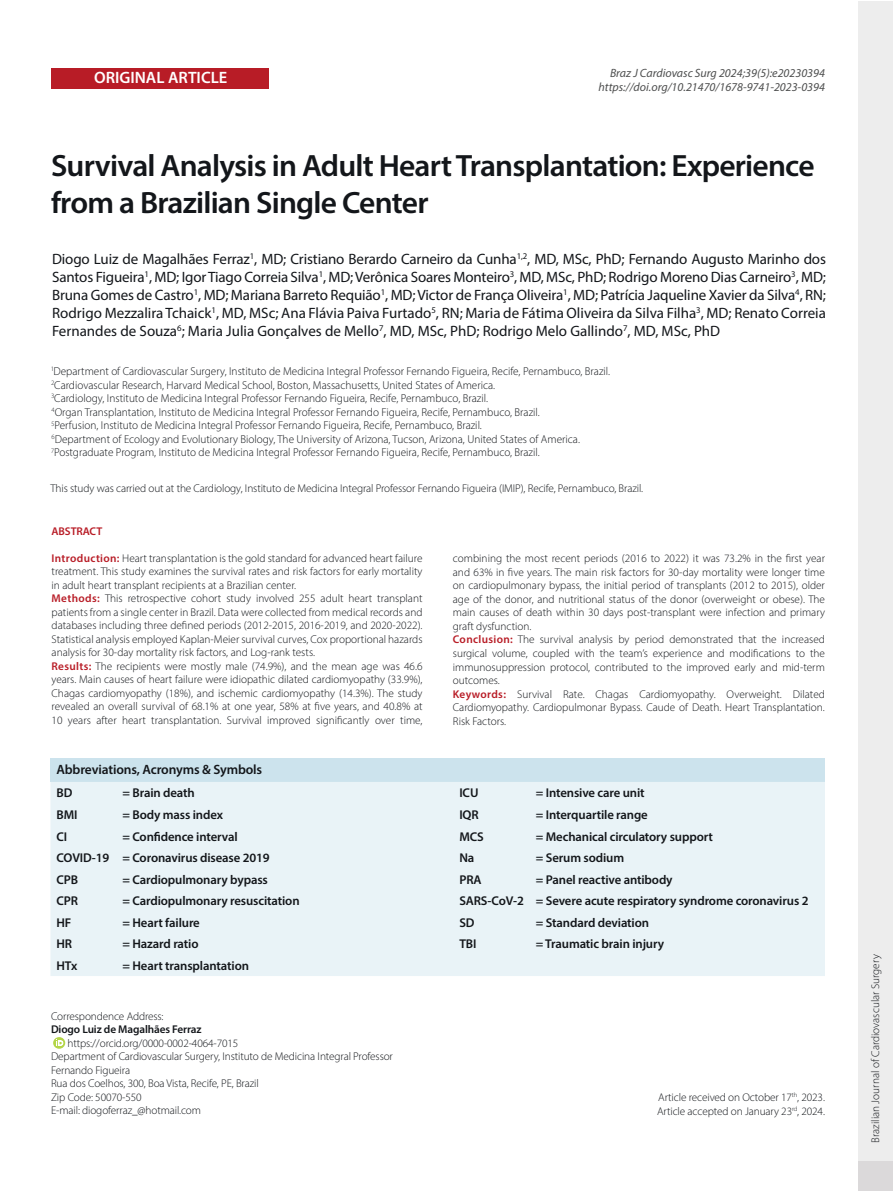
<style>
.page{position:relative;width:893px;height:1191px;background:#fff}
.page>*{position:absolute;margin:0;border:0;box-sizing:border-box;transform-origin:0 0}
.Texto__s{font:600 30.9px/37.8px "Myriad Pro";letter-spacing:-.025em;color:#13161a}
.t1{font:600 16.5px "Myriad Pro";color:#fff}
.Texto__s-2{font:15px/18px "Myriad Pro";color:#13161a;text-align:justify}
.t2{font:600 13.5px "Myriad Pro";letter-spacing:-.01em;color:#13161a}
.t3{font:600 12.75px "Myriad Pro";letter-spacing:-.01em;color:#13161a}
.t4{font:italic 12px "Myriad Pro";color:#4e4f4f}
.abstract2{font:300 11.55px "Myriad Pro";color:#13161a}
.Abstract{font:300 11.25px/13.5px "Myriad Pro";color:#13161a;text-align:justify}
.abstract2-2{font:300 11.25px "Myriad Pro";letter-spacing:-.01em;color:#13161a}
.t5{font:600 11.25px "Myriad Pro";letter-spacing:-.01em;color:#13161a}
.Abstract-2{font:600 11.25px "Myriad Pro";letter-spacing:-.01em;color:#b81c26}
.s1{font-weight:600;color:#b81c26}
</style>
<div class="page">
<div style="left:858px;top:1px;width:35px;height:1189px;background:#ededed"></div>
<div style="left:858px;top:1161px;width:35px;height:30px;background:#dbd9da"></div>
<div style="left:51px;top:68px;width:217px;height:20px;background:#b81c26"></div>
<svg style="left:53px;top:1037px;width:12px;height:11px"></svg>
<svg style="left:56px;top:1039px;width:7px;height:6px"></svg>
<div style="left:50px;top:758px;width:775px;height:24px;background:#cce3ed"></div>
<div style="left:50px;top:782px;width:775px;height:194px;background:#e9f3f7"></div>
<p class="t1" style="left:94px;top:67px;width:135px">ORIGINAL ARTICLE</p>
<p class="t4" style="left:610px;top:66px;width:216px">Braz J Cardiovasc Surg 2024;39(5):e20230394</p>
<p class="t4" style="left:599px;top:80px;width:228px">https://doi.org/10.21470/1678-9741-2023-0394</p>
<p class="Texto__s" style="left:51px;top:146px;width:765px">Survival Analysis in Adult Heart Transplantation: Experience from a Brazilian Single Center</p>
<p class="Texto__s-2" style="left:52px;top:250px;width:775px">Diogo Luiz de Magalhães Ferraz<sup>1</sup>, MD; Cristiano Berardo Carneiro da Cunha<sup>1,2</sup>, MD, MSc, PhD; Fernando Augusto Marinho dos Santos Figueira<sup>1</sup>, MD; Igor Tiago Correia Silva<sup>1</sup>, MD; Verônica Soares Monteiro<sup>3</sup>, MD, MSc, PhD; Rodrigo Moreno Dias Carneiro<sup>3</sup>, MD; Bruna Gomes de Castro<sup>1</sup>, MD; Mariana Barreto Requião<sup>1</sup>, MD; Victor de França Oliveira<sup>1</sup>, MD; Patrícia Jaqueline Xavier da Silva<sup>4</sup>, RN; Rodrigo Mezzalira Tchaick<sup>1</sup>, MD, MSc; Ana Flávia Paiva Furtado<sup>5</sup>, RN; Maria de Fátima Oliveira da Silva Filha<sup>3</sup>, MD; Renato Correia Fernandes de Souza<sup>6</sup>; Maria Julia Gonçalves de Mello<sup>7</sup>, MD, MSc, PhD; Rodrigo Melo Gallindo<sup>7</sup>, MD, MSc, PhD</p>
<p class="abstract2" style="left:52px;top:364px;width:560px"><sup>1</sup>Department of Cardiovascular Surgery, Instituto de Medicina Integral Professor Fernando Figueira, Recife, Pernambuco, Brazil.</p>
<p class="abstract2" style="left:52px;top:378px;width:445px"><sup>2</sup>Cardiovascular Research, Harvard Medical School, Boston, Massachusetts, United States of America.</p>
<p class="abstract2" style="left:52px;top:391px;width:438px"><sup>3</sup>Cardiology, Instituto de Medicina Integral Professor Fernando Figueira, Recife, Pernambuco, Brazil.</p>
<p class="abstract2" style="left:52px;top:405px;width:490px"><sup>4</sup>Organ Transplantation, Instituto de Medicina Integral Professor Fernando Figueira, Recife, Pernambuco, Brazil.</p>
<p class="abstract2" style="left:52px;top:418px;width:432px"><sup>5</sup>Perfusion, Instituto de Medicina Integral Professor Fernando Figueira, Recife, Pernambuco, Brazil.</p>
<p class="abstract2" style="left:52px;top:432px;width:530px"><sup>6</sup>Department of Ecology and Evolutionary Biology, The University of Arizona, Tucson, Arizona, United States of America.</p>
<p class="abstract2" style="left:52px;top:445px;width:490px"><sup>7</sup>Postgraduate Program, Instituto de Medicina Integral Professor Fernando Figueira, Recife, Pernambuco, Brazil.</p>
<p class="abstract2-2" style="left:50px;top:482px;width:594px">This study was carried out at the Cardiology, Instituto de Medicina Integral Professor Fernando Figueira (IMIP), Recife, Pernambuco, Brazil.</p>
<p class="Abstract-2" style="left:52px;top:524px;width:52px">ABSTRACT</p>
<p class="Abstract" style="left:52px;top:551px;width:372px"><span class="s1">Introduction:</span> Heart transplantation is the gold standard for advanced heart failure treatment. This study examines the survival rates and risk factors for early mortality in adult heart transplant recipients at a Brazilian center.</p>
<p class="Abstract" style="left:52px;top:592px;width:373px"><span class="s1">Methods:</span> This retrospective cohort study involved 255 adult heart transplant patients from a single center in Brazil. Data were collected from medical records and databases including three defined periods (2012-2015, 2016-2019, and 2020-2022).<br>Statistical analysis employed Kaplan-Meier survival curves, Cox proportional hazards analysis for 30-day mortality risk factors, and Log-rank tests.</p>
<p class="Abstract" style="left:52px;top:659px;width:373px"><span class="s1">Results:</span> The recipients were mostly male (74.9%), and the mean age was 46.6 years. Main causes of heart failure were idiopathic dilated cardiomyopathy (33.9%), Chagas cardiomyopathy (18%), and ischemic cardiomyopathy (14.3%). The study revealed an overall survival of 68.1% at one year, 58% at five years, and 40.8% at 10 years after heart transplantation. Survival improved significantly over time,</p>
<p class="Abstract" style="left:453px;top:552px;width:374px">combining the most recent periods (2016 to 2022) it was 73.2% in the first year and 63% in five years. The main risk factors for 30-day mortality were longer time on cardiopulmonary bypass, the initial period of transplants (2012 to 2015), older age of the donor, and nutritional status of the donor (overweight or obese). The main causes of death within 30 days post-transplant were infection and primary graft dysfunction.</p>
<p class="Abstract" style="left:453px;top:633px;width:374px"><span class="s1">Conclusion:</span> The survival analysis by period demonstrated that the increased surgical volume, coupled with the team’s experience and modifications to the immunosuppression protocol, contributed to the improved early and mid-term outcomes.</p>
<p class="Abstract" style="left:453px;top:687px;width:374px"><span class="s1">Keywords:</span> Survival Rate. Chagas Cardiomyopathy. Overweight. Dilated Cardiomyopathy. Cardiopulmonar Bypass. Caude of Death. Heart Transplantation.<br>Risk Factors.</p>
<p class="t2" style="left:56px;top:761px;width:207px">Abbreviations, Acronyms &amp; Symbols</p>
<p class="t3" style="left:56px;top:785px;width:17px">BD</p>
<p class="t3" style="left:123px;top:785px;width:74px">= Brain death</p>
<p class="t3" style="left:459px;top:785px;width:21px">ICU</p>
<p class="t3" style="left:536px;top:785px;width:110px">= Intensive care unit</p>
<p class="t3" style="left:56px;top:806px;width:22px">BMI</p>
<p class="t3" style="left:123px;top:806px;width:102px">= Body mass index</p>
<p class="t3" style="left:459px;top:806px;width:21px">IQR</p>
<p class="t3" style="left:536px;top:806px;width:114px">= Interquartile range</p>
<p class="t3" style="left:56px;top:828px;width:12px">CI</p>
<p class="t3" style="left:123px;top:828px;width:117px">= Confidence interval</p>
<p class="t3" style="left:459px;top:828px;width:26px">MCS</p>
<p class="t3" style="left:536px;top:828px;width:179px">= Mechanical circulatory support</p>
<p class="t3" style="left:56px;top:849px;width:54px">COVID-19</p>
<p class="t3" style="left:123px;top:849px;width:149px">= Coronavirus disease 2019</p>
<p class="t3" style="left:459px;top:849px;width:16px">Na</p>
<p class="t3" style="left:536px;top:849px;width:90px">= Serum sodium</p>
<p class="t3" style="left:56px;top:871px;width:23px">CPB</p>
<p class="t3" style="left:123px;top:871px;width:147px">= Cardiopulmonary bypass</p>
<p class="t3" style="left:459px;top:871px;width:24px">PRA</p>
<p class="t3" style="left:536px;top:871px;width:138px">= Panel reactive antibody</p>
<p class="t3" style="left:56px;top:893px;width:23px">CPR</p>
<p class="t3" style="left:123px;top:893px;width:179px">= Cardiopulmonary resuscitation</p>
<p class="t3" style="left:459px;top:893px;width:66px">SARS-CoV-2</p>
<p class="t3" style="left:536px;top:893px;width:274px">= Severe acute respiratory syndrome coronavirus 2</p>
<p class="t3" style="left:56px;top:914px;width:16px">HF</p>
<p class="t3" style="left:123px;top:914px;width:79px">= Heart failure</p>
<p class="t3" style="left:459px;top:914px;width:17px">SD</p>
<p class="t3" style="left:536px;top:914px;width:115px">= Standard deviation</p>
<p class="t3" style="left:56px;top:936px;width:17px">HR</p>
<p class="t3" style="left:123px;top:936px;width:78px">= Hazard ratio</p>
<p class="t3" style="left:459px;top:936px;width:19px">TBI</p>
<p class="t3" style="left:536px;top:936px;width:130px">= Traumatic brain injury</p>
<p class="t3" style="left:56px;top:957px;width:23px">HTx</p>
<p class="t3" style="left:123px;top:957px;width:128px">= Heart transplantation</p>
<p class="Abstract" style="left:51px;top:1009px;width:114px">Correspondence Address:</p>
<p class="t5" style="left:51px;top:1022px;width:152px">Diogo Luiz de Magalhães Ferraz</p>
<p class="Abstract" style="left:67px;top:1036px;width:172px">https://orcid.org/0000-0002-4064-7015</p>
<p class="Abstract" style="left:51px;top:1049px;width:343px">Department of Cardiovascular Surgery, Instituto de Medicina Integral Professor<br>Fernando Figueira</p>
<p class="Abstract" style="left:51px;top:1076px;width:209px">Rua dos Coelhos, 300, Boa Vista, Recife, PE, Brazil</p>
<p class="Abstract" style="left:51px;top:1090px;width:92px">Zip Code: 50070-550</p>
<p class="Abstract" style="left:51px;top:1103px;width:152px">E-mail: diogoferraz_@hotmail.com</p>
<p class="Abstract" style="left:658px;top:1090px;width:168px">Article received on October 17<sup>th</sup>, 2023.</p>
<p class="Abstract" style="left:657px;top:1104px;width:169px">Article accepted on January 23<sup>rd</sup>, 2024.</p>
<p class="Abstract" style="left:869px;top:1142px;width:190px;rotate:-90deg">Brazilian Journal of Cardiovascular Surgery</p>
</div>
